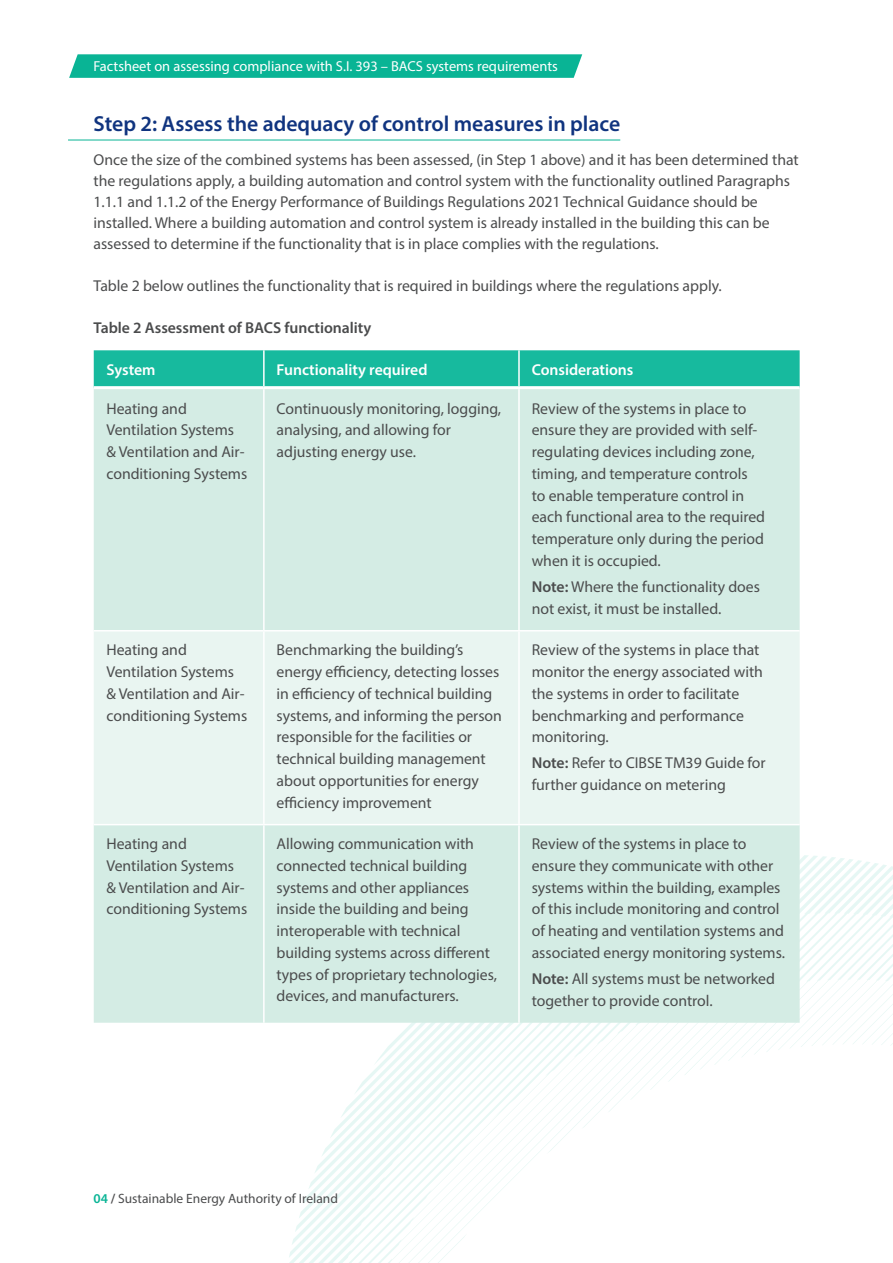
<style>
.page{position:relative;width:893px;height:1263px;background:#fff}
.page>*{position:absolute;margin:0;border:0;box-sizing:border-box;transform-origin:0 0}
.SEAI_BACS_H2{font:600 21.75px "Myriad Pro";color:#10347f}
.SEAI_BACS_Body{font:15.75px/21.8px "Myriad Pro";color:#4b4c4d}
.SEAI_BACS_Body-2{font:600 15.75px "Myriad Pro";color:#fff}
.SEAI_BACS_Body-3{font:600 15.75px "Myriad Pro";color:#4b4c4d}
.t1{font:14.4px "Myriad Pro";color:#fff}
.t2{font:13.5px "Myriad Pro";color:#4b4c4d}
.s1{font-weight:600}
.s2{font-weight:600;color:#09b495}
</style>
<div class="page">
<svg style="left:69px;top:54px;width:513px;height:24px;background:#11b698"></svg>
<svg style="left:289px;top:855px;width:604px;height:408px"></svg>
<hr style="left:68px;top:140px;width:552px;height:1px;background:#09b495">
<div style="left:94px;top:350px;width:706px;height:36px;background:#17ba9e"></div>
<div style="left:94px;top:389px;width:706px;height:634px;background:#d4ece4"></div>
<div style="left:94px;top:631px;width:706px;height:193px;background:#e9f5f1"></div>
<hr style="left:263px;top:350px;width:2px;height:36px;background:#fff">
<hr style="left:518px;top:350px;width:2px;height:36px;background:#fff">
<hr style="left:94px;top:630px;width:170px;height:1px;background:#fff">
<hr style="left:264px;top:630px;width:255px;height:1px;background:#fff">
<hr style="left:519px;top:630px;width:281px;height:1px;background:#fff">
<hr style="left:94px;top:824px;width:170px;height:1px;background:#fff">
<hr style="left:264px;top:824px;width:255px;height:1px;background:#fff">
<hr style="left:519px;top:824px;width:281px;height:1px;background:#fff">
<hr style="left:263px;top:389px;width:2px;height:241px;background:#fff">
<hr style="left:518px;top:389px;width:2px;height:241px;background:#fff">
<hr style="left:263px;top:631px;width:2px;height:193px;background:#fff">
<hr style="left:518px;top:631px;width:2px;height:193px;background:#fff">
<hr style="left:263px;top:825px;width:2px;height:198px;background:#fff">
<hr style="left:518px;top:825px;width:2px;height:198px;background:#fff">
<p class="t1" style="left:94px;top:57px;width:466px">Factsheet on assessing compliance with S.I. 393 – BACS systems requirements</p>
<p class="SEAI_BACS_H2" style="left:94px;top:110px;width:528px">Step 2: Assess the adequacy of control measures in place</p>
<p class="SEAI_BACS_Body" style="left:94px;top:149px;width:707px;line-height:21px">Once the size of the combined systems has been assessed, (in Step 1 above) and it has been determined that the regulations apply, a building automation and control system with the functionality outlined Paragraphs 1.1.1 and 1.1.2 of the Energy Performance of Buildings Regulations 2021 Technical Guidance should be installed. Where a building automation and control system is already installed in the building this can be assessed to determine if the functionality that is in place complies with the regulations.</p>
<p class="SEAI_BACS_Body" style="left:94px;top:274px;width:630px">Table 2 below outlines the functionality that is required in buildings where the regulations apply.</p>
<p class="SEAI_BACS_Body-3" style="left:94px;top:318px;width:279px">Table 2 Assessment of BACS functionality</p>
<p class="SEAI_BACS_Body-2" style="left:107px;top:360px;width:50px">System</p>
<p class="SEAI_BACS_Body-2" style="left:277px;top:360px;width:152px">Functionality required</p>
<p class="SEAI_BACS_Body-2" style="left:532px;top:360px;width:103px">Considerations</p>
<p class="SEAI_BACS_Body" style="left:107px;top:397px;width:142px">Heating and<br>Ventilation Systems &amp; Ventilation and Air&shy;conditioning Systems</p>
<p class="SEAI_BACS_Body" style="left:277px;top:397px;width:226px">Continuously monitoring, logging, analysing, and allowing for adjusting energy use.</p>
<p class="SEAI_BACS_Body" style="left:532px;top:397px;width:235px">Review of the systems in place to ensure they are provided with self&shy;regulating devices including zone, timing, and temperature controls to enable temperature control in each functional area to the required temperature only during the period when it is occupied.</p>
<p class="SEAI_BACS_Body" style="left:532px;top:576px;width:230px"><span class="s1">Note:</span> Where the functionality does not exist, it must be installed.</p>
<p class="SEAI_BACS_Body" style="left:107px;top:639px;width:142px">Heating and<br>Ventilation Systems &amp; Ventilation and Air&shy;conditioning Systems</p>
<p class="SEAI_BACS_Body" style="left:277px;top:639px;width:227px">Benchmarking the building’s energy efficiency, detecting losses in efficiency of technical building systems, and informing the person responsible for the facilities or technical building management about opportunities for energy efficiency improvement</p>
<p class="SEAI_BACS_Body" style="left:532px;top:639px;width:233px">Review of the systems in place that monitor the energy associated with the systems in order to facilitate benchmarking and performance monitoring.</p>
<p class="SEAI_BACS_Body" style="left:532px;top:752px;width:235px"><span class="s1">Note:</span> Refer to CIBSE TM39 Guide for further guidance on metering</p>
<p class="SEAI_BACS_Body" style="left:107px;top:833px;width:142px">Heating and<br>Ventilation Systems &amp; Ventilation and Air&shy;conditioning Systems</p>
<p class="SEAI_BACS_Body" style="left:277px;top:833px;width:222px">Allowing communication with connected technical building systems and other appliances inside the building and being interoperable with technical building systems across different types of proprietary technologies, devices, and manufacturers.</p>
<p class="SEAI_BACS_Body" style="left:532px;top:833px;width:255px">Review of the systems in place to ensure they communicate with other systems within the building, examples of this include monitoring and control of heating and ventilation systems and associated energy monitoring systems.</p>
<p class="SEAI_BACS_Body" style="left:532px;top:967px;width:245px"><span class="s1">Note:</span> All systems must be networked together to provide control.</p>
<p class="t2" style="left:94px;top:1190px;width:246px"><span class="s2">04</span> <span class="s1">/</span> Sustainable Energy Authority of Ireland</p>
</div>
